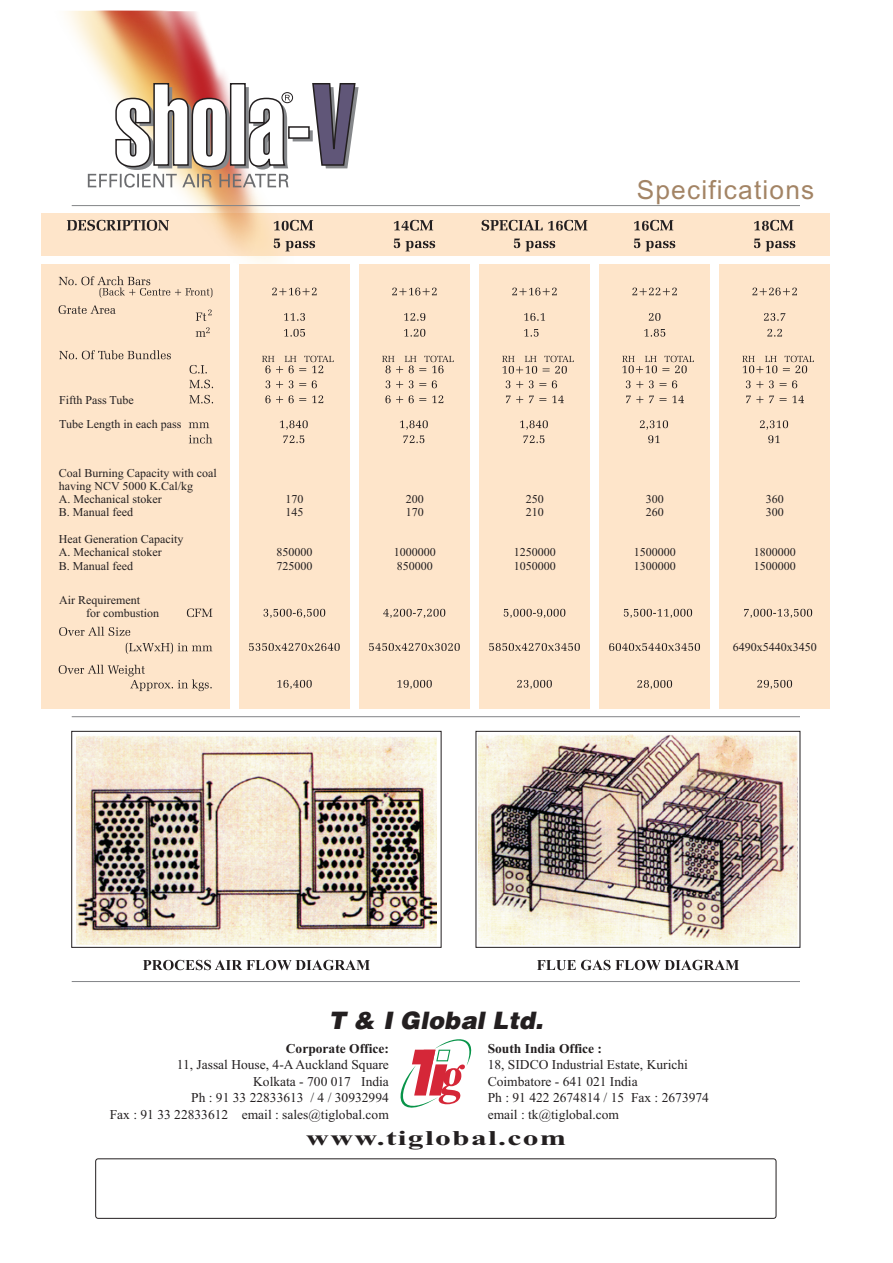
<style>
.page{position:relative;width:893px;height:1263px;background:#fff}
.page>*{position:absolute;margin:0;border:0;box-sizing:border-box;transform-origin:0 0}
.t1{font:26.25px "Arial Unicode MS";letter-spacing:.045em;color:#a38465}
.t2{font:italic 24px "Switzerland Black";color:#231f20}
.t3{font:700 21px "Times New Roman";letter-spacing:.04em;color:#231f20;scale:1.5 1}
.t4{font:13.5px/16.5px "Times New Roman";color:#231f20;text-align:right}
.t5{font:700 13.5px "Times New Roman";color:#231f20}
.t6{font:12px/13.4px "Times New Roman";color:#231f20}
</style>
<div class="page">
<div style="left:42px;top:213px;width:788px;height:43px;background:#fee5ca"></div>
<img style="left:41px;top:11px;width:300px;height:280px">
<div style="left:42px;top:264px;width:188px;height:444px;background:#fee5ca"></div>
<div style="left:239px;top:264px;width:111px;height:444px;background:#fee5ca"></div>
<div style="left:359px;top:264px;width:111px;height:444px;background:#fee5ca"></div>
<div style="left:479px;top:264px;width:111px;height:444px;background:#fee5ca"></div>
<div style="left:599px;top:264px;width:111px;height:444px;background:#fee5ca"></div>
<div style="left:719px;top:264px;width:111px;height:444px;background:#fee5ca"></div>
<svg style="left:59px;top:276px;width:153px;height:21px"></svg>
<svg style="left:59px;top:305px;width:57px;height:9px"></svg>
<svg style="left:59px;top:350px;width:112px;height:9px"></svg>
<svg style="left:196px;top:310px;width:16px;height:11px"></svg>
<svg style="left:190px;top:365px;width:17px;height:9px"></svg>
<svg style="left:196px;top:327px;width:14px;height:10px"></svg>
<svg style="left:189px;top:380px;width:24px;height:8px"></svg>
<svg style="left:189px;top:395px;width:24px;height:8px"></svg>
<svg style="left:189px;top:422px;width:20px;height:6px"></svg>
<svg style="left:189px;top:434px;width:23px;height:9px"></svg>
<svg style="left:187px;top:608px;width:25px;height:9px"></svg>
<svg style="left:59px;top:627px;width:71px;height:9px"></svg>
<svg style="left:126px;top:643px;width:86px;height:11px"></svg>
<svg style="left:59px;top:665px;width:153px;height:26px"></svg>
<svg style="left:272px;top:288px;width:45px;height:7px"></svg>
<svg style="left:284px;top:313px;width:21px;height:8px"></svg>
<svg style="left:284px;top:329px;width:21px;height:8px"></svg>
<svg style="left:280px;top:420px;width:28px;height:23px"></svg>
<svg style="left:262px;top:356px;width:72px;height:17px"></svg>
<svg style="left:266px;top:380px;width:51px;height:8px"></svg>
<svg style="left:265px;top:395px;width:58px;height:8px"></svg>
<svg style="left:264px;top:609px;width:61px;height:9px"></svg>
<svg style="left:249px;top:643px;width:91px;height:8px"></svg>
<svg style="left:277px;top:680px;width:35px;height:9px"></svg>
<svg style="left:392px;top:288px;width:45px;height:7px"></svg>
<svg style="left:404px;top:313px;width:21px;height:8px"></svg>
<svg style="left:404px;top:329px;width:21px;height:8px"></svg>
<svg style="left:400px;top:420px;width:28px;height:23px"></svg>
<svg style="left:382px;top:356px;width:72px;height:17px"></svg>
<svg style="left:386px;top:380px;width:51px;height:8px"></svg>
<svg style="left:385px;top:395px;width:58px;height:8px"></svg>
<svg style="left:383px;top:609px;width:62px;height:9px"></svg>
<svg style="left:369px;top:643px;width:91px;height:8px"></svg>
<svg style="left:397px;top:680px;width:35px;height:9px"></svg>
<svg style="left:512px;top:288px;width:45px;height:7px"></svg>
<svg style="left:524px;top:313px;width:21px;height:8px"></svg>
<svg style="left:524px;top:329px;width:15px;height:8px"></svg>
<svg style="left:520px;top:420px;width:28px;height:23px"></svg>
<svg style="left:502px;top:356px;width:72px;height:18px"></svg>
<svg style="left:506px;top:380px;width:51px;height:8px"></svg>
<svg style="left:506px;top:396px;width:58px;height:7px"></svg>
<svg style="left:504px;top:609px;width:61px;height:9px"></svg>
<svg style="left:489px;top:643px;width:91px;height:8px"></svg>
<svg style="left:517px;top:680px;width:35px;height:9px"></svg>
<svg style="left:632px;top:288px;width:45px;height:7px"></svg>
<svg style="left:649px;top:313px;width:11px;height:8px"></svg>
<svg style="left:644px;top:329px;width:21px;height:8px"></svg>
<svg style="left:640px;top:420px;width:28px;height:23px"></svg>
<svg style="left:622px;top:356px;width:72px;height:17px"></svg>
<svg style="left:626px;top:380px;width:51px;height:8px"></svg>
<svg style="left:626px;top:396px;width:58px;height:7px"></svg>
<svg style="left:624px;top:609px;width:68px;height:9px"></svg>
<svg style="left:609px;top:643px;width:91px;height:8px"></svg>
<svg style="left:637px;top:680px;width:35px;height:9px"></svg>
<svg style="left:752px;top:288px;width:45px;height:7px"></svg>
<svg style="left:764px;top:313px;width:21px;height:8px"></svg>
<svg style="left:767px;top:329px;width:15px;height:8px"></svg>
<svg style="left:760px;top:420px;width:28px;height:23px"></svg>
<svg style="left:742px;top:356px;width:72px;height:17px"></svg>
<svg style="left:746px;top:380px;width:51px;height:8px"></svg>
<svg style="left:746px;top:396px;width:58px;height:7px"></svg>
<svg style="left:744px;top:609px;width:68px;height:9px"></svg>
<svg style="left:757px;top:680px;width:35px;height:9px"></svg>
<svg style="left:67px;top:220px;width:102px;height:11px"></svg>
<svg style="left:274px;top:220px;width:41px;height:31px"></svg>
<svg style="left:394px;top:220px;width:41px;height:31px"></svg>
<svg style="left:482px;top:220px;width:105px;height:31px"></svg>
<svg style="left:634px;top:220px;width:41px;height:31px"></svg>
<svg style="left:754px;top:220px;width:41px;height:31px"></svg>
<hr style="left:72px;top:205px;width:728px;height:1px;background:#828487">
<svg style="left:88px;top:82px;width:271px;height:106px"></svg>
<hr style="left:72px;top:716px;width:728px;height:1px;background:#828487">
<div style="left:476px;top:731px;width:324px;height:217px;border:1px solid #231f20"></div>
<img style="left:478px;top:734px;width:320px;height:210px">
<div style="left:71px;top:731px;width:370px;height:217px;border:1px solid #231f20"></div>
<img style="left:76px;top:736px;width:361px;height:208px">
<hr style="left:72px;top:981px;width:728px;height:1px;background:#828487">
<svg style="left:143px;top:960px;width:227px;height:10px"></svg>
<svg style="left:537px;top:960px;width:202px;height:10px"></svg>
<svg style="left:400px;top:1039px;width:72px;height:69px"></svg>
<div style="left:95px;top:1158px;width:681px;height:61px;border:1px solid #231f20;border-radius:3px"></div>
<p class="t6" style="left:59px;top:389px;width:124px;line-height:24.2px">Fifth Pass Tube<br>Tube Length in each pass</p>
<p class="t6" style="left:59px;top:467px;width:159px">Coal Burning Capacity with coal having NCV 5000 K.Cal/kg<br>A. Mechanical stoker<br>B. Manual feed</p>
<p class="t6" style="left:59px;top:533px;width:126px">Heat Generation Capacity<br>A. Mechanical stoker<br>B. Manual feed</p>
<p class="t6" style="left:86px;top:595px;width:74px;line-height:12.8px;text-indent:-27px">Air Requirement<br>for combustion</p>
<p class="t6" style="left:286px;top:493px;width:19px">170<br>145</p>
<p class="t6" style="left:277px;top:547px;width:37px">850000<br>725000</p>
<h1 class="t1" style="left:637px;top:179px;width:179px">Specifications</h1>
<p class="t6" style="left:406px;top:494px;width:19px">200<br>170</p>
<p class="t6" style="left:394px;top:547px;width:43px">1000000<br>850000</p>
<p class="t6" style="left:526px;top:494px;width:19px">250<br>210</p>
<p class="t6" style="left:514px;top:547px;width:43px">1250000<br>1050000</p>
<p class="t6" style="left:646px;top:494px;width:19px">300<br>260</p>
<p class="t6" style="left:634px;top:547px;width:43px">1500000<br>1300000</p>
<p class="t6" style="left:766px;top:494px;width:20px">360<br>300</p>
<p class="t6" style="left:754px;top:547px;width:43px">1800000<br>1500000</p>
<p class="t6" style="left:733px;top:641px;width:86px">6490x5440x3450</p>
<h2 class="t2" style="left:328px;top:1004px;width:216px">T &amp; I Global Ltd.</h2>
<p class="t5" style="left:286px;top:1044px;width:105px">Corporate Office:</p>
<p class="t4" style="left:110px;top:1058px;width:281px">11, Jassal House, 4-A Auckland Square<br>Kolkata - 700 017 India<br>Ph : 91 33 22833613 / 4 / 30932994<br>Fax : 91 33 22833612 email : sales@tiglobal.com</p>
<p class="t5" style="left:488px;top:1044px;width:116px">South India Office :</p>
<p class="t4" style="left:488px;top:1058px;width:223px;text-align:left">18, SIDCO Industrial Estate, Kurichi<br>Coimbatore - 641 021 India<br>Ph : 91 422 2674814 / 15 Fax : 2673974 email : tk@tiglobal.com</p>
<h3 class="t3" style="left:306px;top:1130px;width:175px">www.tiglobal.com</h3>
</div>
